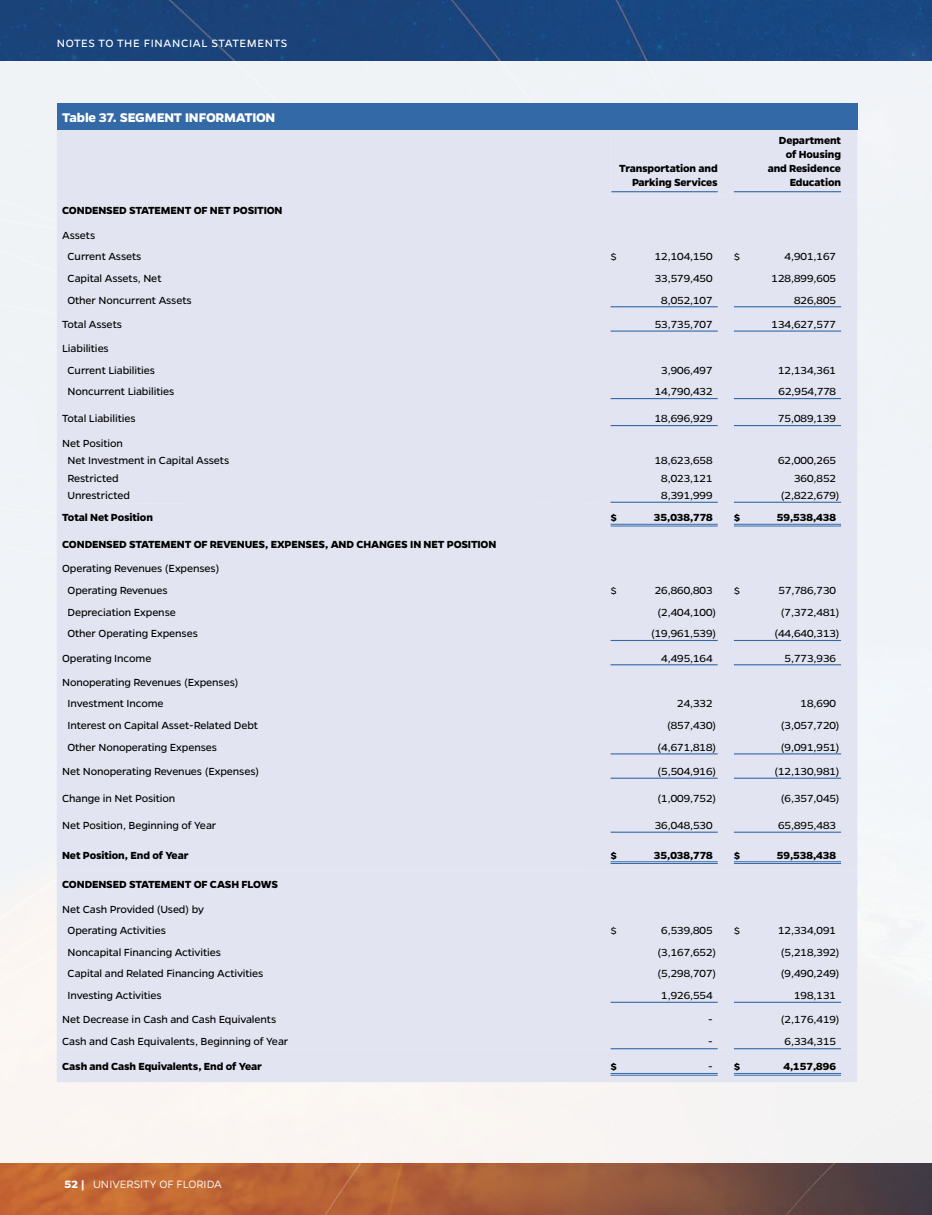
<style>
.page{position:relative;width:932px;height:1215px;background:#fff}
.page>*{position:absolute;margin:0;border:0;box-sizing:border-box;transform-origin:0 0}
.t1{font:700 14.25px "Gentona";letter-spacing:-.015em;color:#fff}
.t2{font:12px "Gentona";letter-spacing:.045em;color:#fff}
.t3{font:300 12px "Gentona";letter-spacing:-.005em;color:#fff}
.t4{font:11.7px/21.6px "Gentona";letter-spacing:-.01em;color:#000}
.t5{font:700 11.7px/14px "Gentona";letter-spacing:-.01em;color:#000;text-align:right}
.s1{font-weight:700}
</style>
<div class="page">
<img style="left:0;top:0;width:932px;height:1215px">
<div style="left:0;top:61px;width:932px;height:1102px;background:#f2f3f6"></div>
<div style="left:57px;top:103px;width:800px;height:27px;background:#3469a8"></div>
<div style="left:57px;top:130px;width:800px;height:952px;background:#e2e5f1"></div>
<hr style="left:611px;top:191px;width:106px;height:1px;background:#3469a8">
<hr style="left:734px;top:191px;width:107px;height:1px;background:#3469a8">
<hr style="left:610px;top:306px;width:107px;height:1px;background:#3469a8">
<hr style="left:734px;top:306px;width:107px;height:1px;background:#3469a8">
<hr style="left:610px;top:331px;width:107px;height:1px;background:#3469a8">
<hr style="left:734px;top:331px;width:107px;height:1px;background:#3469a8">
<hr style="left:610px;top:398px;width:107px;height:1px;background:#3469a8">
<hr style="left:734px;top:398px;width:107px;height:1px;background:#3469a8">
<hr style="left:610px;top:425px;width:107px;height:1px;background:#3469a8">
<hr style="left:734px;top:425px;width:107px;height:1px;background:#3469a8">
<hr style="left:610px;top:502px;width:107px;height:1px;background:#3469a8">
<hr style="left:734px;top:502px;width:107px;height:1px;background:#3469a8">
<hr style="left:610px;top:524px;width:107px;height:1px;background:#3469a8">
<hr style="left:610px;top:526px;width:107px;height:1px;background:#3469a8">
<hr style="left:734px;top:524px;width:107px;height:1px;background:#3469a8">
<hr style="left:734px;top:526px;width:107px;height:1px;background:#3469a8">
<hr style="left:610px;top:640px;width:107px;height:1px;background:#3469a8">
<hr style="left:734px;top:640px;width:107px;height:1px;background:#3469a8">
<hr style="left:610px;top:664px;width:107px;height:1px;background:#3469a8">
<hr style="left:734px;top:664px;width:107px;height:1px;background:#3469a8">
<hr style="left:610px;top:753px;width:107px;height:1px;background:#3469a8">
<hr style="left:734px;top:753px;width:107px;height:1px;background:#3469a8">
<hr style="left:610px;top:778px;width:107px;height:1px;background:#3469a8">
<hr style="left:734px;top:778px;width:107px;height:1px;background:#3469a8">
<hr style="left:610px;top:832px;width:107px;height:1px;background:#3469a8">
<hr style="left:734px;top:832px;width:107px;height:1px;background:#3469a8">
<hr style="left:610px;top:861px;width:107px;height:1px;background:#3469a8">
<hr style="left:610px;top:863px;width:107px;height:1px;background:#3469a8">
<hr style="left:734px;top:861px;width:107px;height:1px;background:#3469a8">
<hr style="left:734px;top:863px;width:107px;height:1px;background:#3469a8">
<hr style="left:610px;top:1002px;width:107px;height:1px;background:#3469a8">
<hr style="left:734px;top:1002px;width:107px;height:1px;background:#3469a8">
<hr style="left:610px;top:1048px;width:107px;height:1px;background:#3469a8">
<hr style="left:734px;top:1048px;width:107px;height:1px;background:#3469a8">
<hr style="left:610px;top:1073px;width:107px;height:1px;background:#3469a8">
<hr style="left:610px;top:1075px;width:107px;height:1px;background:#3469a8">
<hr style="left:734px;top:1073px;width:107px;height:1px;background:#3469a8">
<hr style="left:734px;top:1075px;width:107px;height:1px;background:#3469a8">
<p class="t2" style="left:57px;top:37px;width:232px">NOTES TO THE FINANCIAL STATEMENTS</p>
<p class="t1" style="left:62px;top:109px;width:215px">Table 37. SEGMENT INFORMATION</p>
<p class="t5" style="left:62px;top:204px;width:222px">CONDENSED STATEMENT OF NET POSITION</p>
<p class="t4" style="left:68px;top:224px;width:75px;text-indent:-5px">Assets<br>Current Assets</p>
<p class="t5" style="left:619px;top:161px;width:100px">Transportation and<br>Parking Services</p>
<p class="t5" style="left:767px;top:133px;width:75px">Department of Housing and Residence<br>Education</p>
<p class="t4" style="left:610px;top:246px;width:8px">$</p>
<p class="t4" style="left:654px;top:246px;width:59px">12,104,150</p>
<p class="t4" style="left:734px;top:246px;width:8px">$</p>
<p class="t4" style="left:784px;top:246px;width:53px">4,901,167</p>
<p class="t4" style="left:68px;top:267px;width:95px">Capital Assets, Net</p>
<p class="t4" style="left:654px;top:267px;width:59px">33,579,450</p>
<p class="t4" style="left:771px;top:267px;width:66px">128,899,605</p>
<p class="t4" style="left:68px;top:289px;width:126px">Other Noncurrent Assets</p>
<p class="t4" style="left:661px;top:289px;width:53px">8,052,107</p>
<p class="t4" style="left:794px;top:289px;width:43px">826,805</p>
<p class="t4" style="left:62px;top:313px;width:61px">Total Assets</p>
<p class="t4" style="left:654px;top:313px;width:59px">53,735,707</p>
<p class="t4" style="left:771px;top:313px;width:66px">134,627,577</p>
<p class="t4" style="left:68px;top:338px;width:89px;text-indent:-5px">Liabilities<br>Current Liabilities</p>
<p class="t4" style="left:661px;top:359px;width:53px">3,906,497</p>
<p class="t4" style="left:778px;top:359px;width:59px">12,134,361</p>
<p class="t4" style="left:68px;top:381px;width:108px">Noncurrent Liabilities</p>
<p class="t4" style="left:654px;top:381px;width:59px">14,790,432</p>
<p class="t4" style="left:778px;top:381px;width:59px">62,954,778</p>
<p class="t4" style="left:62px;top:408px;width:75px">Total Liabilities</p>
<p class="t4" style="left:654px;top:408px;width:59px">18,696,929</p>
<p class="t4" style="left:778px;top:408px;width:59px">75,089,139</p>
<p class="t4" style="left:68px;top:435px;width:163px;line-height:17.2px;text-indent:-5px">Net Position<br>Net Investment in Capital Assets</p>
<p class="t4" style="left:654px;top:450px;width:59px">18,623,658</p>
<p class="t4" style="left:778px;top:450px;width:59px">62,000,265</p>
<p class="t4" style="left:68px;top:467px;width:52px">Restricted</p>
<p class="t4" style="left:661px;top:467px;width:53px">8,023,121</p>
<p class="t4" style="left:794px;top:467px;width:43px">360,852</p>
<p class="t4" style="left:68px;top:484px;width:64px">Unrestricted</p>
<p class="t4" style="left:661px;top:484px;width:53px">8,391,999</p>
<p class="t4" style="left:781px;top:484px;width:60px">(2,822,679)</p>
<p class="t5" style="left:62px;top:510px;width:92px">Total Net Position</p>
<p class="t5" style="left:610px;top:510px;width:8px">$</p>
<p class="t5" style="left:654px;top:510px;width:60px">35,038,778</p>
<p class="t5" style="left:734px;top:510px;width:8px">$</p>
<p class="t5" style="left:776px;top:510px;width:61px">59,538,438</p>
<p class="t5" style="left:62px;top:537px;width:435px">CONDENSED STATEMENT OF REVENUES, EXPENSES, AND CHANGES IN NET POSITION</p>
<p class="t4" style="left:68px;top:558px;width:153px;text-indent:-5px">Operating Revenues (Expenses)<br>Operating Revenues</p>
<p class="t4" style="left:610px;top:580px;width:8px">$</p>
<p class="t4" style="left:654px;top:580px;width:59px">26,860,803</p>
<p class="t4" style="left:734px;top:580px;width:8px">$</p>
<p class="t4" style="left:778px;top:580px;width:59px">57,786,730</p>
<p class="t4" style="left:68px;top:601px;width:110px">Depreciation Expense</p>
<p class="t4" style="left:657px;top:601px;width:60px">(2,404,100)</p>
<p class="t4" style="left:781px;top:601px;width:60px">(7,372,481)</p>
<p class="t4" style="left:68px;top:623px;width:132px">Other Operating Expenses</p>
<p class="t4" style="left:651px;top:623px;width:67px">(19,961,539)</p>
<p class="t4" style="left:774px;top:623px;width:67px">(44,640,313)</p>
<p class="t4" style="left:62px;top:647px;width:91px">Operating Income</p>
<p class="t4" style="left:661px;top:647px;width:53px">4,495,164</p>
<p class="t4" style="left:784px;top:647px;width:53px">5,773,936</p>
<p class="t4" style="left:68px;top:671px;width:172px;text-indent:-5px">Nonoperating Revenues (Expenses)<br>Investment Income</p>
<p class="t4" style="left:677px;top:693px;width:37px">24,332</p>
<p class="t4" style="left:800px;top:693px;width:37px">18,690</p>
<p class="t4" style="left:68px;top:715px;width:192px">Interest on Capital Asset-Related Debt</p>
<p class="t4" style="left:667px;top:715px;width:51px">(857,430)</p>
<p class="t4" style="left:781px;top:715px;width:60px">(3,057,720)</p>
<p class="t4" style="left:68px;top:736px;width:151px">Other Nonoperating Expenses</p>
<p class="t4" style="left:657px;top:736px;width:60px">(4,671,818)</p>
<p class="t4" style="left:781px;top:736px;width:60px">(9,091,951)</p>
<p class="t4" style="left:62px;top:760px;width:198px">Net Nonoperating Revenues (Expenses)</p>
<p class="t4" style="left:657px;top:760px;width:60px">(5,504,916)</p>
<p class="t4" style="left:774px;top:760px;width:67px">(12,130,981)</p>
<p class="t4" style="left:62px;top:787px;width:115px">Change in Net Position</p>
<p class="t4" style="left:657px;top:787px;width:60px">(1,009,752)</p>
<p class="t4" style="left:781px;top:787px;width:60px">(6,357,045)</p>
<p class="t4" style="left:62px;top:814px;width:156px">Net Position, Beginning of Year</p>
<p class="t4" style="left:654px;top:814px;width:59px">36,048,530</p>
<p class="t4" style="left:778px;top:814px;width:59px">65,895,483</p>
<p class="t5" style="left:62px;top:848px;width:128px">Net Position, End of Year</p>
<p class="t5" style="left:610px;top:848px;width:8px">$</p>
<p class="t5" style="left:654px;top:848px;width:60px">35,038,778</p>
<p class="t5" style="left:734px;top:848px;width:8px">$</p>
<p class="t5" style="left:776px;top:848px;width:61px">59,538,438</p>
<p class="t5" style="left:62px;top:878px;width:217px">CONDENSED STATEMENT OF CASH FLOWS</p>
<p class="t4" style="left:68px;top:898px;width:138px;text-indent:-5px">Net Cash Provided (Used) by<br>Operating Activities</p>
<p class="t4" style="left:610px;top:920px;width:8px">$</p>
<p class="t4" style="left:661px;top:920px;width:53px">6,539,805</p>
<p class="t4" style="left:734px;top:920px;width:8px">$</p>
<p class="t4" style="left:778px;top:920px;width:59px">12,334,091</p>
<p class="t4" style="left:68px;top:941px;width:155px">Noncapital Financing Activities</p>
<p class="t4" style="left:657px;top:941px;width:60px">(3,167,652)</p>
<p class="t4" style="left:781px;top:941px;width:60px">(5,218,392)</p>
<p class="t4" style="left:68px;top:963px;width:197px">Capital and Related Financing Activities</p>
<p class="t4" style="left:657px;top:963px;width:60px">(5,298,707)</p>
<p class="t4" style="left:781px;top:963px;width:60px">(9,490,249)</p>
<p class="t4" style="left:68px;top:985px;width:96px">Investing Activities</p>
<p class="t4" style="left:661px;top:985px;width:53px">1,926,554</p>
<p class="t4" style="left:794px;top:985px;width:43px">198,131</p>
<p class="t4" style="left:62px;top:1009px;width:215px">Net Decrease in Cash and Cash Equivalents</p>
<p class="t4" style="left:708px;top:1009px;width:6px">-</p>
<p class="t4" style="left:781px;top:1009px;width:60px">(2,176,419)</p>
<p class="t4" style="left:62px;top:1031px;width:228px">Cash and Cash Equivalents, Beginning of Year</p>
<p class="t4" style="left:708px;top:1031px;width:6px">-</p>
<p class="t4" style="left:784px;top:1031px;width:53px">6,334,315</p>
<p class="t5" style="left:62px;top:1059px;width:201px">Cash and Cash Equivalents, End of Year</p>
<p class="t5" style="left:610px;top:1059px;width:8px">$</p>
<p class="t4" style="left:708px;top:1056px;width:34px">- <span class="s1">$</span></p>
<p class="t5" style="left:783px;top:1059px;width:54px">4,157,896</p>
<p class="t3" style="left:65px;top:1177px;width:159px"><span class="s1">52 |</span> UNIVERSITY OF FLORIDA</p>
</div>
